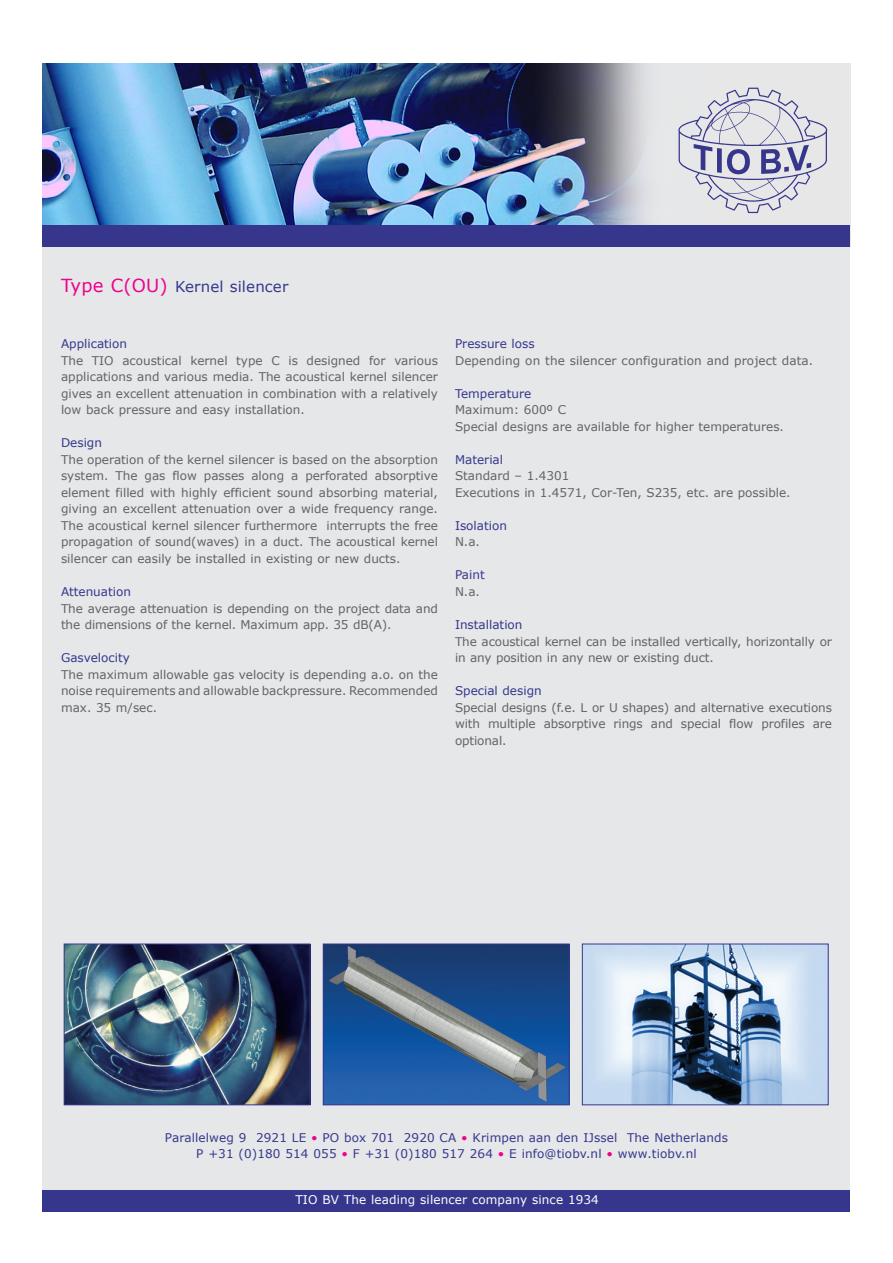
<style>
.page{position:relative;width:893px;height:1263px;background:#fff}
.page>*{position:absolute;margin:0;border:0;box-sizing:border-box;transform-origin:0 0}
.Normaal{font:15px "Verdana";letter-spacing:.01em;color:#36378c}
.Normaal-2{font:12px/16.5px "Verdana";color:#636366;text-align:justify}
.Normaal-3{font:12px "Verdana";letter-spacing:.01em;color:#36378c}
.kopjes{font:12px "Verdana";color:#36378c}
.Normaal-4{font:12px "Verdana";letter-spacing:.01em;color:#fff}
.s1{font-size:18px;color:#ed028c}
.s2{color:#ed028c}
</style>
<div class="page">
<div style="left:43px;top:64px;width:807px;height:1148px;background:#e6e7e9"></div>
<img style="left:43px;top:64px;width:716px;height:161px">
<div style="left:43px;top:225px;width:807px;height:22px;background:#36378c"></div>
<div style="left:43px;top:1191px;width:807px;height:21px;background:#36378c"></div>
<svg style="left:678px;top:88px;width:150px;height:125px"></svg>
<img style="left:66px;top:946px;width:242px;height:157px">
<div style="left:64px;top:944px;width:246px;height:161px;border:1px solid #36378c"></div>
<img style="left:584px;top:946px;width:243px;height:157px">
<div style="left:582px;top:944px;width:247px;height:161px;border:1px solid #36378c"></div>
<img style="left:325px;top:946px;width:242px;height:157px">
<div style="left:323px;top:944px;width:246px;height:161px;border:1px solid #36378c"></div>
<p class="Normaal" style="left:61px;top:277px;width:229px"><span class="s1">Type C(OU)</span> Kernel silencer</p>
<p class="kopjes" style="left:61px;top:336px;width:68px">Application</p>
<p class="Normaal-2" style="left:61px;top:352px;width:378px">The TIO acoustical kernel type C is designed for various applications and various media. The acoustical kernel silencer gives an excellent attenuation in combination with a relatively low back pressure and easy installation.</p>
<p class="kopjes" style="left:61px;top:435px;width:43px">Design</p>
<p class="Normaal-2" style="left:61px;top:451px;width:378px">The operation of the kernel silencer is based on the absorption system. The gas flow passes along a perforated absorptive element filled with highly efficient sound absorbing material, giving an excellent attenuation over a wide frequency range.<br>The acoustical kernel silencer furthermore interrupts the free propagation of sound(waves) in a duct. The acoustical kernel silencer can easily be installed in existing or new ducts.</p>
<p class="kopjes" style="left:61px;top:584px;width:71px">Attenuation</p>
<p class="Normaal-2" style="left:61px;top:599px;width:378px">The average attenuation is depending on the project data and the dimensions of the kernel. Maximum app. 35 dB(A).</p>
<p class="kopjes" style="left:61px;top:650px;width:70px">Gasvelocity</p>
<p class="Normaal-2" style="left:61px;top:665px;width:378px">The maximum allowable gas velocity is depending a.o. on the noise requirements and allowable backpressure. Recommended max. 35 m/sec.</p>
<p class="kopjes" style="left:455px;top:336px;width:81px">Pressure loss</p>
<p class="Normaal-2" style="left:455px;top:352px;width:360px">Depending on the silencer configuration and project data.</p>
<p class="kopjes" style="left:455px;top:386px;width:78px">Temperature</p>
<p class="Normaal-2" style="left:455px;top:401px;width:113px">Maximum: 600º C</p>
<p class="Normaal-2" style="left:455px;top:418px;width:330px">Special designs are available for higher temperatures.</p>
<p class="kopjes" style="left:455px;top:452px;width:50px">Material</p>
<p class="Normaal-2" style="left:455px;top:467px;width:116px">Standard – 1.4301</p>
<p class="Normaal-2" style="left:455px;top:484px;width:337px">Executions in 1.4571, Cor-Ten, S235, etc. are possible.</p>
<p class="kopjes" style="left:455px;top:518px;width:53px">Isolation</p>
<p class="Normaal-2" style="left:455px;top:533px;width:26px">N.a.</p>
<p class="kopjes" style="left:455px;top:567px;width:31px">Paint</p>
<p class="Normaal-2" style="left:455px;top:583px;width:26px">N.a.</p>
<p class="kopjes" style="left:455px;top:617px;width:69px">Installation</p>
<p class="Normaal-2" style="left:455px;top:632px;width:378px">The acoustical kernel can be installed vertically, horizontally or in any position in any new or existing duct.</p>
<p class="kopjes" style="left:455px;top:683px;width:88px">Special design</p>
<p class="Normaal-2" style="left:455px;top:698px;width:378px">Special designs (f.e. L or U shapes) and alternative executions with multiple absorptive rings and special flow profiles are optional.</p>
<p class="Normaal-3" style="left:165px;top:1130px;width:565px">Parallelweg 9 2921 LE <span class="s2">•</span> PO box 701 2920 CA <span class="s2">•</span> Krimpen aan den IJssel The Netherlands</p>
<p class="Normaal-3" style="left:196px;top:1146px;width:502px">P +31 (0)180 514 055 <span class="s2">•</span> F +31 (0)180 517 264 <span class="s2">•</span> E info@tiobv.nl <span class="s2">•</span> www.tiobv.nl</p>
<p class="Normaal-4" style="left:295px;top:1192px;width:305px">TIO BV The leading silencer company since 1934</p>
</div>
